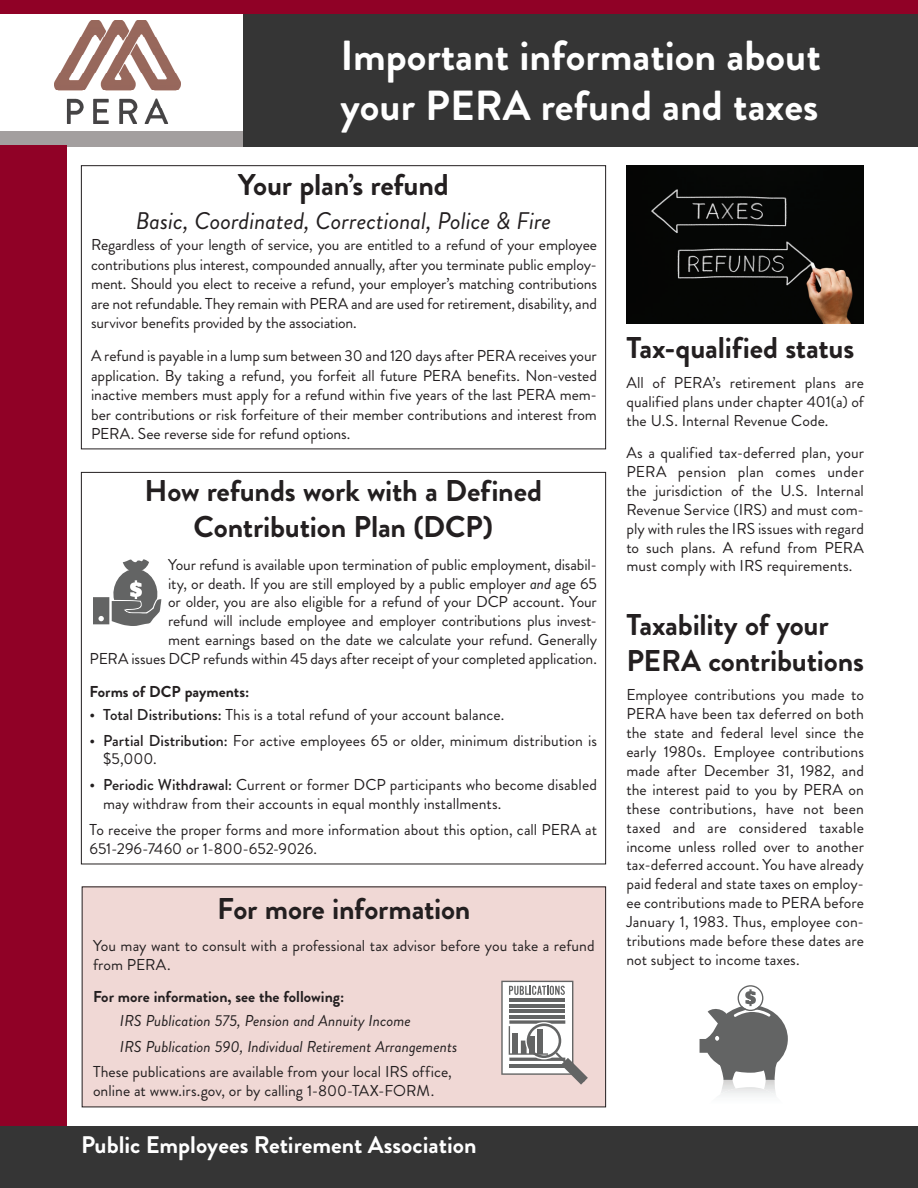
<style>
.page{position:relative;width:918px;height:1188px;background:#fff}
.page>*{position:absolute;margin:0;border:0;box-sizing:border-box;transform-origin:0 0}
.t1{font:700 42px/50.4px "Brandon Grotesque";color:#fff}
.t2{font:700 30px/36px "Brandon Grotesque";letter-spacing:-.01em;color:#231f20;text-align:center}
.t3{font:italic 24px "Brandon Grotesque";color:#231f20}
.t4{font:700 24px "Brandon Grotesque";color:#fff}
.t5{font:15.75px/18.9px "Brandon Grotesque";letter-spacing:-.005em;color:#231f20;text-align:justify}
.t6{font:italic 15.75px/25.7px "Brandon Grotesque";color:#231f20}
.t7{font:700 15.75px "Brandon Grotesque";color:#231f20}
.s1{font-style:italic}
.s2{font-weight:500}
</style>
<div class="page">
<div style="left:0;top:131px;width:409px;height:16px;background:#a39f9f"></div>
<div style="left:0;top:146px;width:66px;height:1042px;background:#900126"></div>
<div style="left:243px;top:9px;width:675px;height:138px;background:#353535"></div>
<div style="left:81px;top:165px;width:525px;height:284px;border:1px solid #231f20"></div>
<div style="left:0;top:0;width:918px;height:14px;background:#900126"></div>
<div style="left:82px;top:887px;width:524px;height:220px;background:#f0d8d5"></div>
<img style="left:626px;top:165px;width:238px;height:158px">
<svg style="left:93px;top:559px;width:68px;height:67px"></svg>
<div style="left:0;top:1126px;width:918px;height:62px;background:#353535"></div>
<svg style="left:501px;top:981px;width:87px;height:104px"></svg>
<svg style="left:700px;top:985px;width:88px;height:111px"></svg>
<img style="left:54px;top:20px;width:126px;height:104px">
<h1 class="t1" style="left:340px;top:30px;width:482px">Important information about your PERA refund and taxes</h1>
<h2 class="t2" style="left:238px;top:167px;width:212px">Your plan’s refund</h2>
<h3 class="t3" style="left:136px;top:204px;width:417px">Basic, Coordinated, Correctional, Police &amp; Fire</h3>
<p class="t5" style="left:91px;top:235px;width:507px;line-height:19.5px">Regardless of your length of service, you are entitled to a refund of your employee contributions plus interest, compounded annually, after you terminate public employ&shy;ment. Should you elect to receive a refund, your employer’s matching contributions are not refundable. They remain with PERA and are used for retirement, disability, and survivor benefits provided by the association.</p>
<p class="t5" style="left:91px;top:346px;width:507px;line-height:19.5px">A refund is payable in a lump sum between 30 and 120 days after PERA receives your application. By taking a refund, you forfeit all future PERA benefits. Non-vested inactive members must apply for a refund within five years of the last PERA mem&shy;ber contributions or risk forfeiture of their member contributions and interest from PERA. See reverse side for refund options.</p>
<h2 class="t2" style="left:145px;top:473px;width:399px">How refunds work with a Defined<br>Contribution Plan (DCP)</h2>
<p class="t5" style="left:90px;top:555px;width:509px;text-align:right">Your refund is available upon termination of public employment, disabil-<br>ity, or death. If you are still employed by a public employer <span class="s1">and</span> age 65<br>or older, you are also eligible for a refund of your DCP account. Your<br>refund will include employee and employer contributions plus invest-<br>ment earnings based on the date we calculate your refund. Generally<br>PERA issues DCP refunds within 45 days after receipt of your completed application.</p>
<p class="t7" style="left:90px;top:680px;width:161px">Forms of DCP payments:</p>
<p class="t5" style="left:90px;top:705px;width:416px"><span class="s2">• Total Distributions:</span> This is a total refund of your account balance.</p>
<p class="t5" style="left:103px;top:731px;width:495px;text-indent:-13px"><span class="s2">• Partial Distribution:</span> For active employees 65 or older, minimum distribution is $5,000.</p>
<p class="t5" style="left:103px;top:776px;width:495px;text-indent:-13px"><span class="s2">• Periodic Withdrawal:</span> Current or former DCP participants who become disabled may withdraw from their accounts in equal monthly installments.</p>
<p class="t5" style="left:90px;top:820px;width:509px">To receive the proper forms and more information about this option, call PERA at<br>651-296-7460 or 1-800-652-9026.</p>
<h2 class="t2" style="left:217px;top:891px;width:255px">For more information</h2>
<p class="t5" style="left:93px;top:937px;width:503px">You may want to consult with a professional tax advisor before you take a refund from PERA.</p>
<p class="t7" style="left:93px;top:986px;width:253px">For more information, see the following:</p>
<p class="t6" style="left:120px;top:1008px;width:339px">IRS Publication 575, Pension and Annuity Income<br>IRS Publication 590, Individual Retirement Arrangements</p>
<p class="t5" style="left:93px;top:1063px;width:360px">These publications are available from your local IRS office, online at www.irs.gov, or by calling 1-800-TAX-FORM.</p>
<h3 class="t4" style="left:81px;top:1128px;width:397px">Public Employees Retirement Association</h3>
<h2 class="t2" style="left:626px;top:330px;width:229px">Tax-qualified status</h2>
<p class="t5" style="left:626px;top:373px;width:239px">All of PERA’s retirement plans are qualified plans under chapter 401(a) of the U.S. Internal Revenue Code.</p>
<p class="t5" style="left:626px;top:443px;width:239px">As a qualified tax-deferred plan, your PERA pension plan comes under the jurisdiction of the U.S. Internal Revenue Service (IRS) and must com&shy;ply with rules the IRS issues with regard to such plans. A refund from PERA must comply with IRS requirements.</p>
<h2 class="t2" style="left:626px;top:607px;width:239px;text-align:left">Taxability of your<br>PERA contributions</h2>
<p class="t5" style="left:626px;top:686px;width:239px">Employee contributions you made to PERA have been tax deferred on both the state and federal level since the early 1980s. Employee contributions made after December 31, 1982, and the interest paid to you by PERA on these contributions, have not been taxed and are considered taxable income unless rolled over to another tax-deferred account. You have already paid federal and state taxes on employ&shy;ee contributions made to PERA before January 1, 1983. Thus, employee con&shy;tributions made before these dates are not subject to income taxes.</p>
</div>
